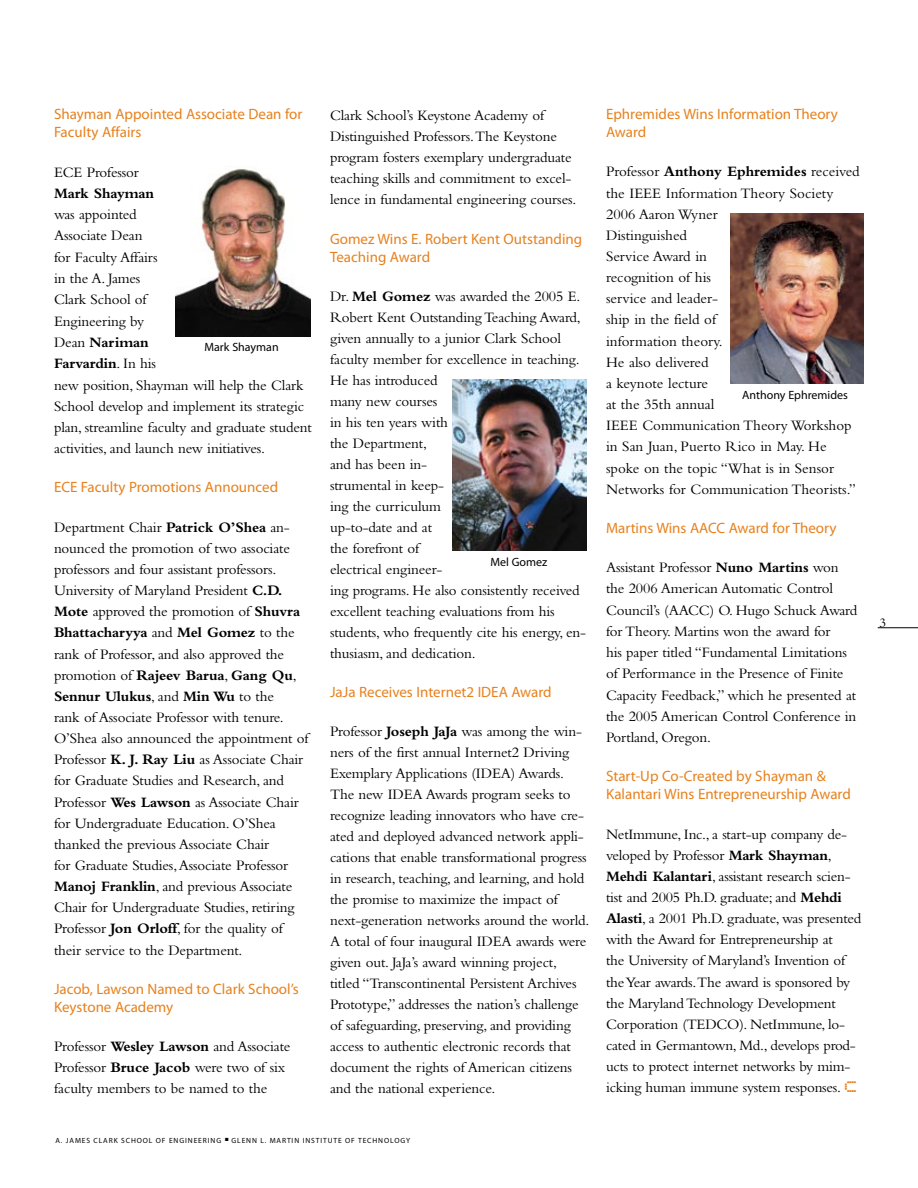
<style>
.page{position:relative;width:918px;height:1188px;background:#fff}
.page>*{position:absolute;margin:0;border:0;box-sizing:border-box;transform-origin:0 0}
.t1{font:15px/21.1px "Bembo";letter-spacing:-.01em;color:#000}
.t2{font:15px/18px "Myriad Pro";color:#e7811d}
.t3{font:700 15px "Bembo";letter-spacing:-.01em;color:#000}
.t4{font:13.5px "Bembo";color:#000}
.t5{font:12px "Myriad Pro";color:#000}
.t6{font:7.5px "Myriad Pro";letter-spacing:.12em;color:#000}
.s1{font-weight:700}
.s2{font-family:"Bubbledot ICG Coarse Positive";font-size:24px;color:#e7811d}
</style>
<div class="page">
<hr style="left:878px;top:627px;width:40px;height:1px;background:#000">
<img style="left:453px;top:380px;width:134px;height:170px">
<img style="left:175px;top:168px;width:135px;height:168px">
<img style="left:730px;top:213px;width:133px;height:171px">
<p class="t2" style="left:54px;top:105px;width:250px">Shayman Appointed Associate Dean for<br>Faculty Affairs</p>
<p class="t1" style="left:54px;top:161px;width:86px">ECE Professor</p>
<p class="t3" style="left:54px;top:185px;width:102px">Mark Shayman</p>
<p class="t1" style="left:54px;top:204px;width:259px">was appointed<br>Associate Dean<br>for Faculty Affairs<br>in the A. James<br>Clark School of<br>Engineering by<br>Dean <span class="s1">Nariman<br>Farvardin</span>. In his<br>new position, Shayman will help the Clark<br>School develop and implement its strategic plan, streamline faculty and graduate student activities, and launch new initiatives.</p>
<p class="t2" style="left:54px;top:478px;width:226px">ECE Faculty Promotions Announced</p>
<p class="t1" style="left:54px;top:516px;width:256px">Department Chair <span class="s1">Patrick O’Shea</span> an&shy;nounced the promotion of two associate professors and four assistant professors.<br>University of Maryland President <span class="s1">C.D.<br>Mote</span> approved the promotion of <span class="s1">Shuvra Bhattacharyya</span> and <span class="s1">Mel Gomez</span> to the rank of Professor, and also approved the promotion of <span class="s1">Rajeev Barua</span>, <span class="s1">Gang Qu</span>, <span class="s1">Sennur Ulukus</span>, and <span class="s1">Min Wu</span> to the<br>rank of Associate Professor with tenure.<br>O’Shea also announced the appointment of Professor <span class="s1">K. J. Ray Liu</span> as Associate Chair for Graduate Studies and Research, and Professor <span class="s1">Wes Lawson</span> as Associate Chair for Undergraduate Education. O’Shea thanked the previous Associate Chair<br>for Graduate Studies, Associate Professor <span class="s1">Manoj Franklin</span>, and previous Associate Chair for Undergraduate Studies, retiring Professor <span class="s1">Jon Orloff</span>, for the quality of their service to the Department.</p>
<p class="t2" style="left:54px;top:979px;width:246px">Jacob, Lawson Named to Clark School’s<br>Keystone Academy</p>
<p class="t1" style="left:54px;top:1035px;width:238px">Professor <span class="s1">Wesley Lawson</span> and Associate<br>Professor <span class="s1">Bruce Jacob</span> were two of six faculty members to be named to the</p>
<p class="t5" style="left:204px;top:340px;width:76px">Mark Shayman</p>
<p class="t1" style="left:330px;top:104px;width:248px">Clark School’s Keystone Academy of Distinguished Professors. The Keystone program fosters exemplary undergraduate teaching skills and commitment to excel&shy;lence in fundamental engineering courses.</p>
<p class="t2" style="left:330px;top:230px;width:254px">Gomez Wins E. Robert Kent Outstanding<br>Teaching Award</p>
<p class="t1" style="left:330px;top:286px;width:258px">Dr. <span class="s1">Mel Gomez</span> was awarded the 2005 E.<br>Robert Kent Outstanding Teaching Award, given annually to a junior Clark School faculty member for excellence in teaching.<br>He has introduced<br>many new courses<br>in his ten years with<br>the Department,<br>and has been in-<br>strumental in keep-<br>ing the curriculum<br>up-to-date and at<br>the forefront of<br>electrical engineer-<br>ing programs. He also consistently received excellent teaching evaluations from his students, who frequently cite his energy, en&shy;thusiasm, and dedication.</p>
<p class="t2" style="left:330px;top:683px;width:223px">JaJa Receives Internet2 IDEA Award</p>
<p class="t1" style="left:330px;top:721px;width:261px">Professor <span class="s1">Joseph JaJa</span> was among the win&shy;ners of the first annual Internet2 Driving Exemplary Applications (IDEA) Awards.<br>The new IDEA Awards program seeks to recognize leading innovators who have cre&shy;ated and deployed advanced network appli&shy;cations that enable transformational progress in research, teaching, and learning, and hold the promise to maximize the impact of next-generation networks around the world.<br>A total of four inaugural IDEA awards were given out. JaJa’s award winning project, titled “Transcontinental Persistent Archives Prototype,” addresses the nation’s challenge of safeguarding, preserving, and providing access to authentic electronic records that document the rights of American citizens and the national experience.</p>
<p class="t5" style="left:490px;top:554px;width:58px">Mel Gomez</p>
<p class="t6" style="left:56px;top:1136px;width:21px">A. James</p>
<p class="t6" style="left:94px;top:1136px;width:11px">Clark</p>
<p class="t6" style="left:121px;top:1136px;width:11px">School</p>
<p class="t6" style="left:156px;top:1136px;width:24px">of Engineering</p>
<p class="t6" style="left:232px;top:1136px;width:12px">Glenn</p>
<p class="t6" style="left:260px;top:1136px;width:22px">L. Martin</p>
<p class="t6" style="left:303px;top:1136px;width:9px">Institute</p>
<p class="t6" style="left:345px;top:1136px;width:24px">of Technolog</p>
<p class="t6" style="left:406px;top:1136px;width:6px">y</p>
<p class="t2" style="left:606px;top:105px;width:233px">Ephremides Wins Information Theory<br>Award</p>
<p class="t1" style="left:606px;top:161px;width:255px">Professor <span class="s1">Anthony Ephremides</span> received the IEEE Information Theory Society<br>2006 Aaron Wyner<br>Distinguished<br>Service Award in<br>recognition of his<br>service and leader-<br>ship in the field of<br>information theory.<br>He also delivered<br>a keynote lecture<br>at the 35th annual<br>IEEE Communication Theory Workshop in San Juan, Puerto Rico in May. He spoke on the topic “What is in Sensor<br>Networks for Communication Theorists.”</p>
<p class="t2" style="left:606px;top:518px;width:232px">Martins Wins AACC Award for Theory</p>
<p class="t1" style="left:606px;top:556px;width:253px">Assistant Professor <span class="s1">Nuno Martins</span> won the 2006 American Automatic Control Council’s (AACC) O. Hugo Schuck Award for Theory. Martins won the award for<br>his paper titled “Fundamental Limitations of Performance in the Presence of Finite Capacity Feedback,” which he presented at the 2005 American Control Conference in Portland, Oregon.</p>
<p class="t2" style="left:606px;top:767px;width:246px">Start-Up Co-Created by Shayman &amp;<br>Kalantari Wins Entrepreneurship Award</p>
<p class="t1" style="left:606px;top:823px;width:257px">NetImmune, Inc., a start-up company de&shy;veloped by Professor <span class="s1">Mark Shayman</span>, <span class="s1">Mehdi Kalantari</span>, assistant research scien&shy;tist and 2005 Ph.D. graduate; and <span class="s1">Mehdi Alasti</span>, a 2001 Ph.D. graduate, was presented with the Award for Entrepreneurship at<br>the University of Maryland’s Invention of the Year awards.The award is sponsored by the Maryland Technology Development Corporation (TEDCO). NetImmune, lo&shy;cated in Germantown, Md., develops prod&shy;ucts to protect internet networks by mim&shy;icking human immune system responses. <span class="s2">C</span></p>
<p class="t5" style="left:742px;top:388px;width:107px">Anthony Ephremides</p>
<p class="t4" style="left:880px;top:615px;width:8px">3</p>
</div>
